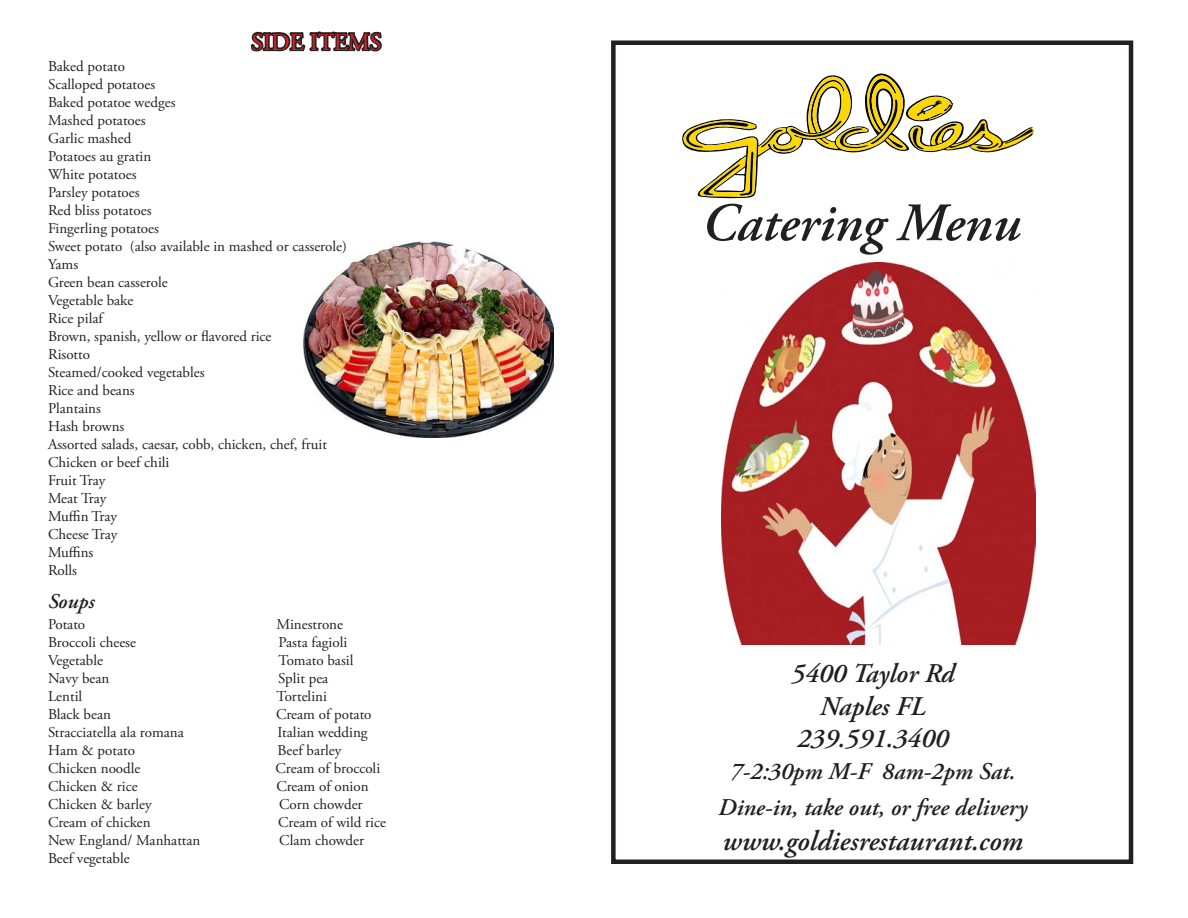
<style>
.page{position:relative;width:1188px;height:918px;background:#fff}
.page>*{position:absolute;margin:0;border:0;box-sizing:border-box;transform-origin:0 0}
.t1{font:italic 600 54px "Adobe Garamond Pro";color:#231f20}
.t2{font:italic 600 28.5px "Adobe Garamond Pro";color:#231f20}
.t3{font:italic 600 27px "Adobe Garamond Pro";color:#231f20}
.t4{font:italic 600 24px "Adobe Garamond Pro";color:#231f20}
.t5{font:24px "Adobe Garamond Pro";color:#d1232a}
.t6{font:italic 600 21px "Adobe Garamond Pro";color:#231f20}
.t7{font:15px "Adobe Garamond Pro";color:#231f20}
</style>
<div class="page">
<img style="left:303px;top:242px;width:251px;height:195px">
<div style="left:611px;top:40px;width:522px;height:824px;border:4px solid #231f20"></div>
<svg style="left:682px;top:74px;width:352px;height:124px"></svg>
<svg style="left:250px;top:31px;width:132px;height:21px"></svg>
<img style="left:721px;top:262px;width:315px;height:383px">
<p class="t5" style="left:251px;top:28px;width:132px">SIDE ITEMS</p>
<p class="t7" style="left:48px;top:57px;width:78px">Baked potato</p>
<p class="t7" style="left:48px;top:75px;width:109px">Scalloped potatoes</p>
<p class="t7" style="left:48px;top:93px;width:129px">Baked potatoe wedges</p>
<p class="t7" style="left:48px;top:111px;width:99px">Mashed potatoes</p>
<p class="t7" style="left:48px;top:129px;width:85px">Garlic mashed</p>
<p class="t7" style="left:48px;top:147px;width:105px">Potatoes au gratin</p>
<p class="t7" style="left:48px;top:165px;width:90px">White potatoes</p>
<p class="t7" style="left:48px;top:183px;width:93px">Parsley potatoes</p>
<p class="t7" style="left:48px;top:201px;width:105px">Red bliss potatoes</p>
<p class="t7" style="left:48px;top:219px;width:113px">Fingerling potatoes</p>
<p class="t7" style="left:48px;top:237px;width:300px">Sweet potato (also available in mashed or casserole)</p>
<p class="t7" style="left:48px;top:255px;width:32px">Yams</p>
<p class="t7" style="left:48px;top:273px;width:121px">Green bean casserole</p>
<p class="t7" style="left:48px;top:291px;width:87px">Vegetable bake</p>
<p class="t7" style="left:48px;top:309px;width:56px">Rice pilaf</p>
<p class="t7" style="left:48px;top:327px;width:225px">Brown, spanish, yellow or flavored rice</p>
<p class="t7" style="left:48px;top:345px;width:44px">Risotto</p>
<p class="t7" style="left:48px;top:363px;width:158px">Steamed/cooked vegetables</p>
<p class="t7" style="left:48px;top:381px;width:88px">Rice and beans</p>
<p class="t7" style="left:48px;top:399px;width:55px">Plantains</p>
<p class="t7" style="left:48px;top:417px;width:78px">Hash browns</p>
<p class="t7" style="left:48px;top:435px;width:281px">Assorted salads, caesar, cobb, chicken, chef, fruit</p>
<p class="t7" style="left:48px;top:453px;width:123px">Chicken or beef chili</p>
<p class="t7" style="left:48px;top:471px;width:59px">Fruit Tray</p>
<p class="t7" style="left:48px;top:489px;width:60px">Meat Tray</p>
<p class="t7" style="left:48px;top:507px;width:71px">Muffin Tray</p>
<p class="t7" style="left:48px;top:525px;width:71px">Cheese Tray</p>
<p class="t7" style="left:48px;top:543px;width:47px">Muffins</p>
<p class="t7" style="left:48px;top:561px;width:31px">Rolls</p>
<p class="t6" style="left:48px;top:589px;width:48px">Soups</p>
<p class="t7" style="left:48px;top:615px;width:39px">Potato</p>
<p class="t7" style="left:277px;top:615px;width:68px">Minestrone</p>
<p class="t7" style="left:48px;top:633px;width:90px">Broccoli cheese</p>
<p class="t7" style="left:279px;top:633px;width:70px">Pasta fagioli</p>
<p class="t7" style="left:48px;top:651px;width:57px">Vegetable</p>
<p class="t7" style="left:279px;top:651px;width:76px">Tomato basil</p>
<p class="t7" style="left:48px;top:669px;width:63px">Navy bean</p>
<p class="t7" style="left:278px;top:669px;width:52px">Split pea</p>
<p class="t7" style="left:48px;top:687px;width:36px">Lentil</p>
<p class="t7" style="left:277px;top:687px;width:52px">Tortelini</p>
<p class="t7" style="left:48px;top:705px;width:65px">Black bean</p>
<p class="t7" style="left:276px;top:705px;width:97px">Cream of potato</p>
<p class="t7" style="left:48px;top:723px;width:137px">Stracciatella ala romana</p>
<p class="t7" style="left:278px;top:723px;width:92px">Italian wedding</p>
<p class="t7" style="left:48px;top:741px;width:89px">Ham &amp; potato</p>
<p class="t7" style="left:278px;top:741px;width:65px">Beef barley</p>
<p class="t7" style="left:48px;top:759px;width:94px">Chicken noodle</p>
<p class="t7" style="left:276px;top:759px;width:106px">Cream of broccoli</p>
<p class="t7" style="left:48px;top:777px;width:91px">Chicken &amp; rice</p>
<p class="t7" style="left:276px;top:777px;width:94px">Cream of onion</p>
<p class="t7" style="left:48px;top:795px;width:105px">Chicken &amp; barley</p>
<p class="t7" style="left:279px;top:795px;width:85px">Corn chowder</p>
<p class="t7" style="left:48px;top:813px;width:104px">Cream of chicken</p>
<p class="t7" style="left:278px;top:813px;width:109px">Cream of wild rice</p>
<p class="t7" style="left:48px;top:831px;width:154px">New England/ Manhattan</p>
<p class="t7" style="left:279px;top:831px;width:86px">Clam chowder</p>
<p class="t7" style="left:48px;top:849px;width:83px">Beef vegetable</p>
<p class="t1" style="left:702px;top:192px;width:320px">Catering Menu</p>
<p class="t3" style="left:791px;top:658px;width:165px">5400 Taylor Rd</p>
<p class="t3" style="left:820px;top:691px;width:107px">Naples FL</p>
<p class="t3" style="left:797px;top:723px;width:153px">239.591.3400</p>
<p class="t4" style="left:730px;top:758px;width:287px">7-2:30pm M-F 8am-2pm Sat.</p>
<p class="t4" style="left:718px;top:794px;width:311px">Dine-in, take out, or free delivery</p>
<p class="t2" style="left:723px;top:824px;width:302px">www.goldiesrestaurant.com</p>
</div>
